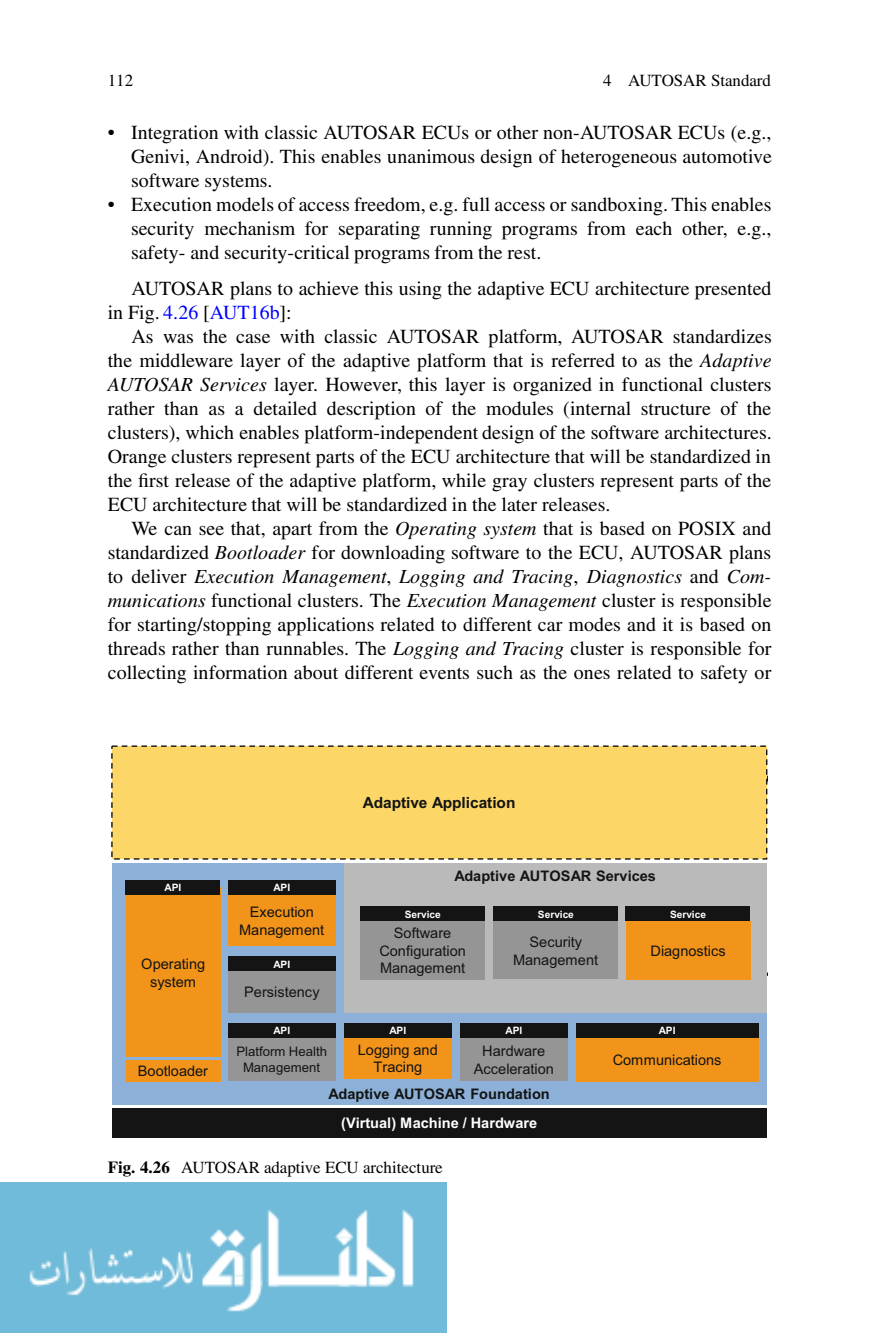
<style>
.page{position:relative;width:879px;height:1333px;background:#fff}
.page>*{position:absolute;margin:0;border:0;box-sizing:border-box;transform-origin:0 0}
.t1{font:20px/24px "Xsfvfw Nvdhvl Times";color:#000;text-align:justify}
.t2{font:italic 20px "Vdbbdj Rpngfd Times";letter-spacing:.005em;color:#000}
.t3{font:17px "Xsfvfw Nvdhvl Times";letter-spacing:-.005em;color:#000}
.t4{font:700 15.4px "Ggvygs Ydvncj Arial";color:#131413}
.t5{font:14.6px/17.6px "Kdvfpw Qhgtty Arial";color:#131413;text-align:center}
.t6{font:700 14.6px "Ggvygs Ydvncj Arial";color:#131413}
.t7{font:700 14.6px "Ggvygs Ydvncj Arial";color:#fff}
.t8{font:13.2px/15.8px "Kdvfpw Qhgtty Arial";color:#131413;text-align:center}
.t9{font:700 10.2px "Ggvygs Ydvncj Arial";letter-spacing:-.005em;color:#fff}
.s1{color:#00f}
.s2{font-family:"Vdbbdj Rpngfd Times";font-style:italic}
.s3{font-family:"Xsfvfw Nvdhvl Times";font-style:normal}
.s4{font-family:"Kfvwfw Rxcymg Times";font-weight:700}
</style>
<div class="page">
<img style="left:0;top:1182px;width:446px;height:150px">
<svg style="left:766px;top:960px;width:1px;height:30px"></svg>
<div style="left:112px;top:863px;width:654px;height:241px;background:#8cb0d7"></div>
<div style="left:112px;top:1107px;width:654px;height:30px;background:#131413"></div>
<div style="left:344px;top:863px;width:422px;height:149px;background:#bababb"></div>
<div style="left:126px;top:887px;width:95px;height:169px;background:#f2931a"></div>
<div style="left:126px;top:1059px;width:94px;height:22px;background:#f2931a"></div>
<div style="left:460px;top:1037px;width:108px;height:44px;background:#959595"></div>
<div style="left:228px;top:1037px;width:108px;height:44px;background:#959595"></div>
<div style="left:228px;top:894px;width:108px;height:52px;background:#f2931a"></div>
<div style="left:361px;top:921px;width:124px;height:58px;background:#959595"></div>
<div style="left:493px;top:921px;width:125px;height:58px;background:#959595"></div>
<div style="left:626px;top:921px;width:124px;height:58px;background:#f2931a"></div>
<div style="left:576px;top:1037px;width:182px;height:44px;background:#f2931a"></div>
<div style="left:112px;top:746px;width:654px;height:113px;background:#fcd768"></div>
<div style="left:344px;top:1037px;width:108px;height:41px;background:#f2931a"></div>
<div style="left:228px;top:971px;width:108px;height:41px;background:#959595"></div>
<div style="left:126px;top:880px;width:94px;height:14px;background:#131413"></div>
<div style="left:228px;top:880px;width:108px;height:14px;background:#131413"></div>
<div style="left:228px;top:956px;width:108px;height:15px;background:#131413"></div>
<div style="left:228px;top:1023px;width:108px;height:14px;background:#131413"></div>
<div style="left:344px;top:1023px;width:108px;height:14px;background:#131413"></div>
<div style="left:460px;top:1023px;width:108px;height:14px;background:#131413"></div>
<div style="left:576px;top:1023px;width:182px;height:14px;background:#131413"></div>
<div style="left:361px;top:906px;width:124px;height:14px;background:#131413"></div>
<div style="left:494px;top:906px;width:124px;height:14px;background:#131413"></div>
<div style="left:626px;top:906px;width:124px;height:14px;background:#131413"></div>
<p class="t3" style="left:108px;top:74px;width:27px">112</p>
<p class="t3" style="left:603px;top:74px;width:169px">4 AUTOSAR Standard</p>
<p class="t1" style="left:131px;top:122px;width:642px;text-indent:-23px">• Integration with classic AUTOSAR ECUs or other non-AUTOSAR ECUs (e.g., Genivi, Android). This enables unanimous design of heterogeneous automotive software systems.</p>
<p class="t1" style="left:131px;top:194px;width:642px;text-indent:-23px">• Execution models of access freedom, e.g. full access or sandboxing. This enables security mechanism for separating running programs from each other, e.g., safety- and security-critical programs from the rest.</p>
<p class="t1" style="left:108px;top:278px;width:665px;text-indent:24px">AUTOSAR plans to achieve this using the adaptive ECU architecture presented in Fig. <span class="s1">4.26</span> [<span class="s1">AUT16b</span>]:</p>
<p class="t1" style="left:108px;top:326px;width:665px;text-indent:24px">As was the case with classic AUTOSAR platform, AUTOSAR standardizes the middleware layer of the adaptive platform that is referred to as the <span class="s2">Adaptive AUTOSAR Services</span> layer. However, this layer is organized in functional clusters rather than as a detailed description of the modules (internal structure of the clusters), which enables platform-independent design of the software architectures.<br>Orange clusters represent parts of the ECU architecture that will be standardized in the first release of the adaptive platform, while gray clusters represent parts of the ECU architecture that will be standardized in the later releases.</p>
<p class="t1" style="left:108px;top:518px;width:665px;text-align:right">We can see that, apart from the <span class="s2">Operating system</span> that is based on POSIX and standardized <span class="s2">Bootloader</span> for downloading software to the ECU, AUTOSAR plans</p>
<p class="t2" style="left:108px;top:568px;width:665px"><span class="s3">to deliver</span> Execution Management<span class="s3">,</span> Logging and Tracing<span class="s3">,</span> Diagnostics <span class="s3">and</span> Com-</p>
<p class="t1" style="left:108px;top:590px;width:665px"><span class="s2">munications</span> functional clusters. The <span class="s2">Execution Management</span> cluster is responsible for starting/stopping applications related to different car modes and it is based on threads rather than runnables. The <span class="s2">Logging and Tracing</span> cluster is responsible for collecting information about different events such as the ones related to safety or</p>
<p class="t9" style="left:165px;top:883px;width:18px">API</p>
<p class="t9" style="left:273px;top:883px;width:18px">API</p>
<p class="t5" style="left:141px;top:956px;width:65px">Operating system</p>
<p class="t5" style="left:239px;top:904px;width:87px">Execution<br>Management</p>
<p class="t9" style="left:273px;top:960px;width:18px">API</p>
<p class="t5" style="left:244px;top:984px;width:77px">Persistency</p>
<p class="t4" style="left:363px;top:797px;width:154px">Adaptive Application</p>
<p class="t6" style="left:454px;top:870px;width:203px">Adaptive AUTOSAR Services</p>
<p class="t9" style="left:405px;top:910px;width:37px">Service</p>
<p class="t9" style="left:538px;top:910px;width:38px">Service</p>
<p class="t9" style="left:670px;top:910px;width:38px">Service</p>
<p class="t5" style="left:379px;top:925px;width:88px">Software<br>Configuration<br>Management</p>
<p class="t5" style="left:513px;top:934px;width:87px">Security<br>Management</p>
<p class="t5" style="left:650px;top:943px;width:77px">Diagnostics</p>
<p class="t5" style="left:138px;top:1063px;width:72px">Bootloader</p>
<p class="t9" style="left:273px;top:1027px;width:18px">API</p>
<p class="t9" style="left:389px;top:1027px;width:18px">API</p>
<p class="t9" style="left:505px;top:1027px;width:18px">API</p>
<p class="t9" style="left:659px;top:1026px;width:18px">API</p>
<p class="t8" style="left:236px;top:1044px;width:92px">Platform Health<br>Management</p>
<p class="t5" style="left:358px;top:1042px;width:81px">Logging and<br>Tracing</p>
<p class="t5" style="left:474px;top:1043px;width:81px">Hardware<br>Acceleration</p>
<p class="t6" style="left:328px;top:1088px;width:223px">Adaptive AUTOSAR Foundation</p>
<p class="t7" style="left:341px;top:1117px;width:198px">(Virtual) Machine / Hardware</p>
<p class="t5" style="left:613px;top:1052px;width:110px">Communications</p>
<p class="t3" style="left:108px;top:1160px;width:336px"><span class="s4">Fig. 4.26</span> AUTOSAR adaptive ECU architecture</p>
</div>
